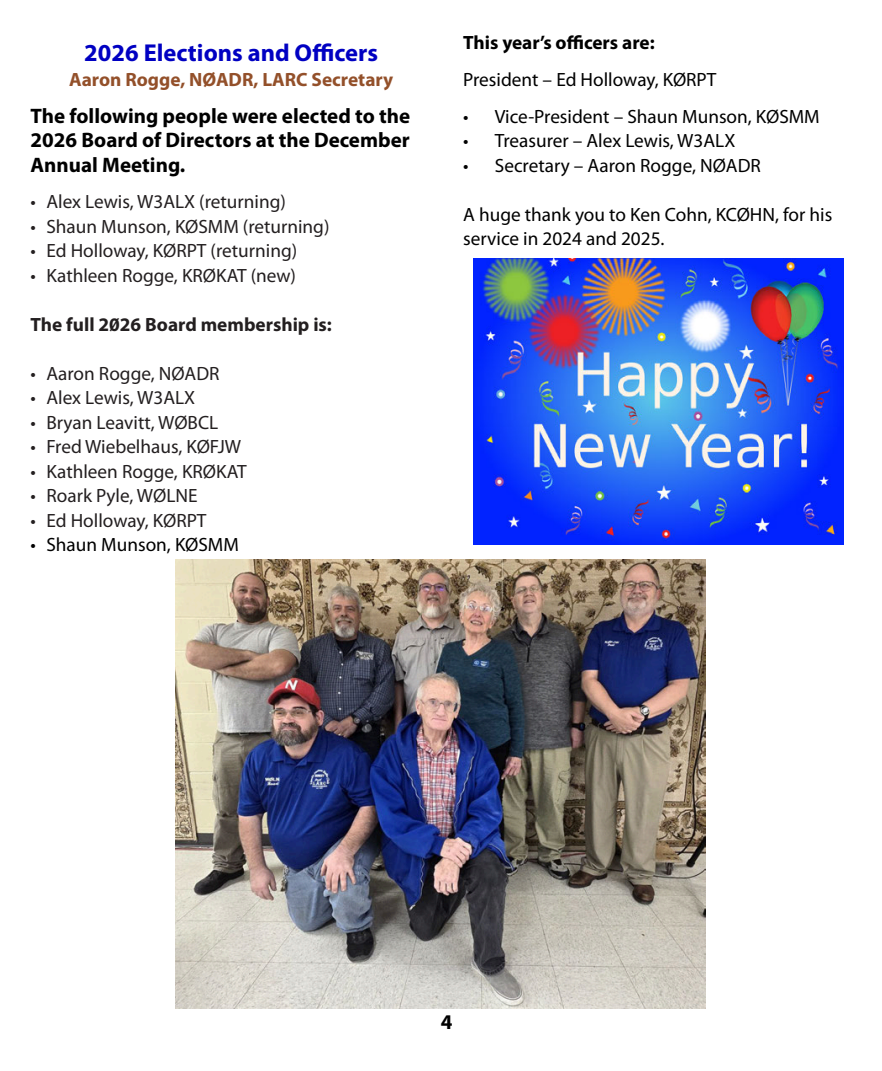
<style>
.page{position:relative;width:882px;height:1071px;background:#fff}
.page>*{position:absolute;margin:0;border:0;box-sizing:border-box;transform-origin:0 0}
.t1{font:700 24.5px "Myriad Pro";color:#0000c2}
.t2{font:700 21px "Myriad Pro";color:#000}
.t3{font:19.25px "Myriad Pro";color:#231f20}
.t4{font:19.25px "Myriad Pro";color:#000}
.t5{font:700 19.25px "Myriad Pro";color:#93502a}
.t6{font:700 19.25px "Myriad Pro";color:#231f20}
.t7{font:700 19.25px "Myriad Pro";color:#000}
</style>
<div class="page">
<img style="left:175px;top:560px;width:531px;height:448px">
<img style="left:473px;top:259px;width:370px;height:285px">
<p class="t1" style="left:84px;top:43px;width:295px">2026 Elections and Officers</p>
<p class="t5" style="left:69px;top:71px;width:326px">Aaron Rogge, NØADR, LARC Secretary</p>
<p class="t2" style="left:31px;top:107px;width:381px">The following people were elected to the</p>
<p class="t2" style="left:31px;top:131px;width:381px">2026 Board of Directors at the December</p>
<p class="t2" style="left:31px;top:156px;width:156px">Annual Meeting.</p>
<p class="t3" style="left:31px;top:194px;width:257px">• Alex Lewis, W3ALX (returning)</p>
<p class="t3" style="left:31px;top:218px;width:300px">• Shaun Munson, KØSMM (returning)</p>
<p class="t3" style="left:31px;top:243px;width:268px">• Ed Holloway, KØRPT (returning)</p>
<p class="t3" style="left:31px;top:267px;width:267px">• Kathleen Rogge, KRØKAT (new)</p>
<p class="t6" style="left:31px;top:316px;width:303px">The full 2026 Board membership is:</p>
<p class="t3" style="left:31px;top:365px;width:190px">• Aaron Rogge, NØADR</p>
<p class="t3" style="left:31px;top:390px;width:166px">• Alex Lewis, W3ALX</p>
<p class="t3" style="left:31px;top:414px;width:189px">• Bryan Leavitt, WØBCL</p>
<p class="t3" style="left:31px;top:439px;width:212px">• Fred Wiebelhaus, KØFJW</p>
<p class="t3" style="left:31px;top:463px;width:217px">• Kathleen Rogge, KRØKAT</p>
<p class="t3" style="left:31px;top:488px;width:168px">• Roark Pyle, WØLNE</p>
<p class="t3" style="left:31px;top:512px;width:177px">• Ed Holloway, KØRPT</p>
<p class="t4" style="left:31px;top:537px;width:210px">• Shaun Munson, KØSMM</p>
<p class="t7" style="left:463px;top:35px;width:193px">This year’s officers are:</p>
<p class="t4" style="left:463px;top:71px;width:255px">President – Ed Holloway, KØRPT</p>
<p class="t4" style="left:463px;top:108px;width:358px">• Vice-President – Shaun Munson, KØSMM</p>
<p class="t4" style="left:463px;top:133px;width:274px">• Treasurer – Alex Lewis, W3ALX</p>
<p class="t4" style="left:463px;top:157px;width:299px">• Secretary – Aaron Rogge, NØADR</p>
<p class="t4" style="left:463px;top:206px;width:371px">A huge thank you to Ken Cohn, KCØHN, for his</p>
<p class="t4" style="left:463px;top:231px;width:203px">service in 2024 and 2025.</p>
<p class="t2" style="left:441px;top:1013px;width:13px">4</p>
</div>
